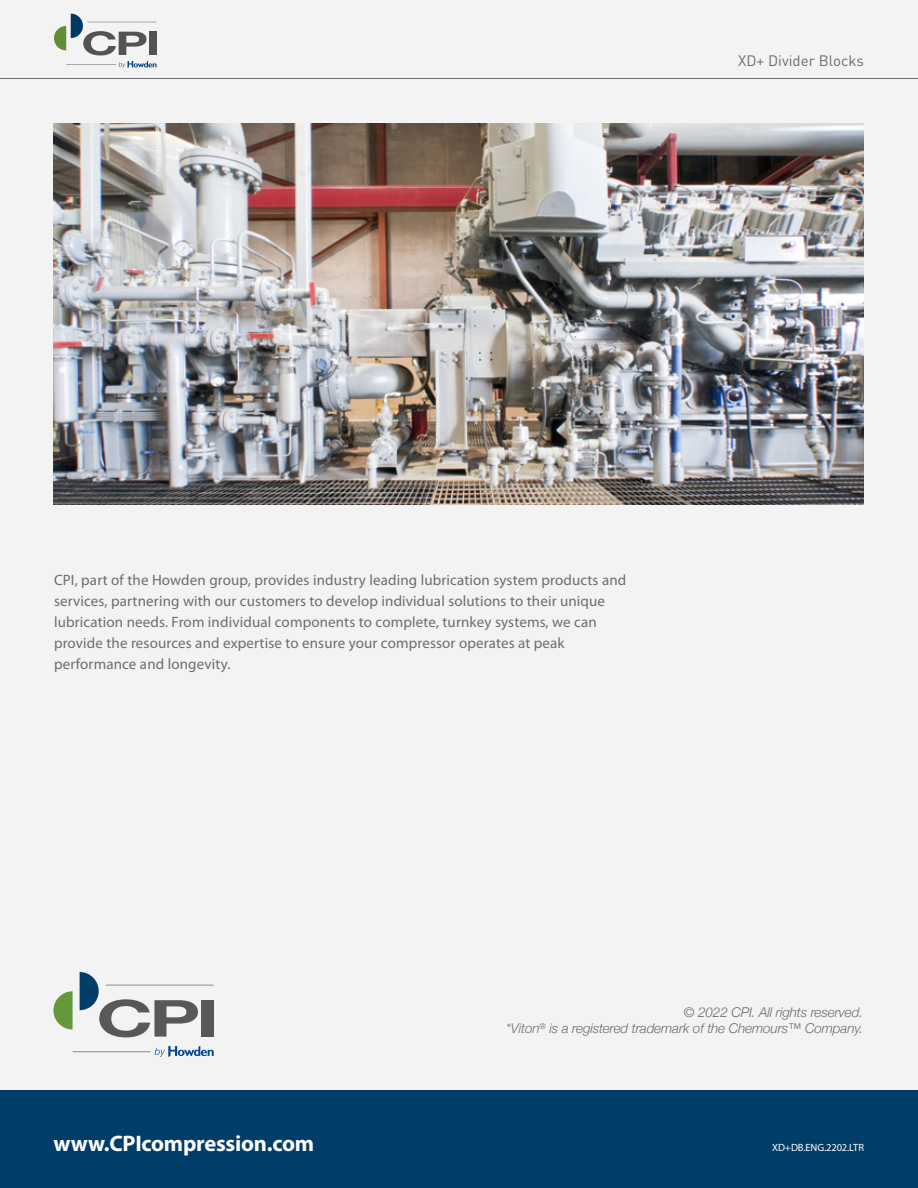
<style>
.page{position:relative;width:918px;height:1188px;background:#f3f3f3}
.page>*{position:absolute;margin:0;border:0;box-sizing:border-box;transform-origin:0 0}
.Bulleted_List{font:700 22.5px "Myriad Pro";letter-spacing:-.01em;color:#fff}
.t1{font:15px/21px "Myriad Pro";letter-spacing:.01em;color:#6c6d70}
.t2{font:15px "DIN";color:#6c6d70}
.t3{font:italic 300 13.5px "Helvetica Neue";letter-spacing:-.01em;color:#6c6d70}
.Bulleted_List-2{font:10.5px "Myriad Pro";letter-spacing:-.01em;color:#fff}
</style>
<div class="page">
<div style="left:0;top:1091px;width:918px;height:97px;background:#003d69"></div>
<hr style="left:73px;top:1051px;width:78px;height:1px;background:#939598">
<svg style="left:155px;top:1046px;width:59px;height:11px"></svg>
<hr style="left:106px;top:985px;width:108px;height:1px;background:#939598">
<svg style="left:53px;top:991px;width:20px;height:38px"></svg>
<svg style="left:80px;top:972px;width:118px;height:65px"></svg>
<div style="left:202px;top:1000px;width:12px;height:37px;background:#57585a"></div>
<hr style="left:0;top:78px;width:918px;height:1px;background:#6c6d70">
<img style="left:53px;top:123px;width:810px;height:381px">
<svg style="left:66px;top:61px;width:91px;height:7px"></svg>
<svg style="left:54px;top:14px;width:103px;height:41px"></svg>
<div style="left:149px;top:32px;width:8px;height:23px;background:#57585a"></div>
<p class="t2" style="left:738px;top:51px;width:127px">XD+ Divider Blocks</p>
<p class="t1" style="left:54px;top:570px;width:574px">CPI, part of the Howden group, provides industry leading lubrication system products and services, partnering with our customers to develop individual solutions to their unique lubrication needs. From individual components to complete, turnkey systems, we can provide the resources and expertise to ensure your compressor operates at peak performance and longevity.</p>
<p class="t3" style="left:684px;top:1001px;width:181px">© 2022 CPI. All rights reserved.</p>
<p class="t3" style="left:506px;top:1018px;width:358px">*Viton<sup>®</sup> is a registered trademark of the Chemours™ Company.</p>
<p class="Bulleted_List" style="left:53px;top:1129px;width:262px">www.CPIcompression.com</p>
<p class="Bulleted_List-2" style="left:772px;top:1141px;width:93px">XD+DB.ENG.2202.LTR</p>
</div>
